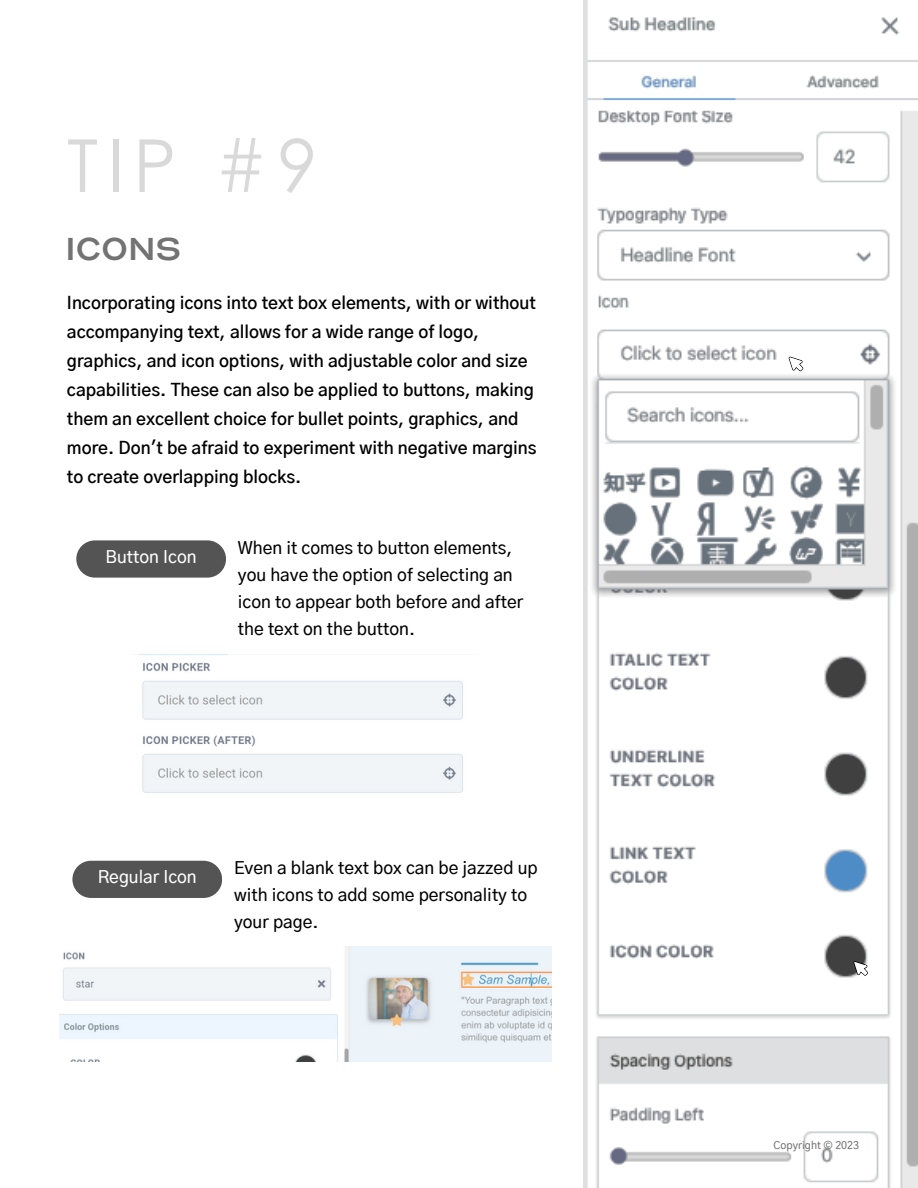
<style>
.page{position:relative;width:918px;height:1188px;background:#fff}
.page>*{position:absolute;margin:0;border:0;box-sizing:border-box;transform-origin:0 0}
.t1{font:73.05px "Century Gothic";color:#d9d9d9}
.t2{font:700 31.5px "Gabriel Sans";letter-spacing:.06em;color:#737373}
.t3{font:600 17.25px/29.1px "Gothic A1";color:#000}
.t4{font:500 17.25px/26.8px "Gothic A1";color:#000}
.t5{font:500 17.25px "Gothic A1";color:#fff}
.t6{font:500 10.5px "Gothic A1";color:#737373}
</style>
<div class="page">
<img style="left:138px;top:654px;width:325px;height:139px">
<img style="left:59px;top:947px;width:493px;height:114px">
<img style="left:584px;top:0;width:334px;height:1188px">
<svg style="left:789px;top:357px;width:14px;height:14px"></svg>
<svg style="left:854px;top:961px;width:14px;height:15px"></svg>
<div style="left:76px;top:540px;width:150px;height:38px;background:#545454;border-radius:19px"></div>
<div style="left:72px;top:861px;width:150px;height:37px;background:#545454;border-radius:19px"></div>
<p class="t1" style="left:67px;top:119px;width:252px">TIP #9</p>
<p class="t2" style="left:67px;top:235px;width:115px">ICONS</p>
<p class="t3" style="left:67px;top:289px;width:471px">Incorporating icons into text box elements, with or without accompanying text, allows for a wide range of logo, graphics, and icon options, with adjustable color and size capabilities. These can also be applied to buttons, making them an excellent choice for bullet points, graphics, and more. Don't be afraid to experiment with negative margins to create overlapping blocks.</p>
<p class="t5" style="left:106px;top:549px;width:93px">Button Icon</p>
<p class="t4" style="left:238px;top:535px;width:287px">When it comes to button elements, you have the option of selecting an icon to appear both before and after the text on the button.</p>
<p class="t5" style="left:98px;top:869px;width:100px">Regular Icon</p>
<p class="t4" style="left:234px;top:856px;width:305px">Even a blank text box can be jazzed up with icons to add some personality to your page.</p>
<p class="t6" style="left:774px;top:1141px;width:87px">Copyright © 2023</p>
</div>
